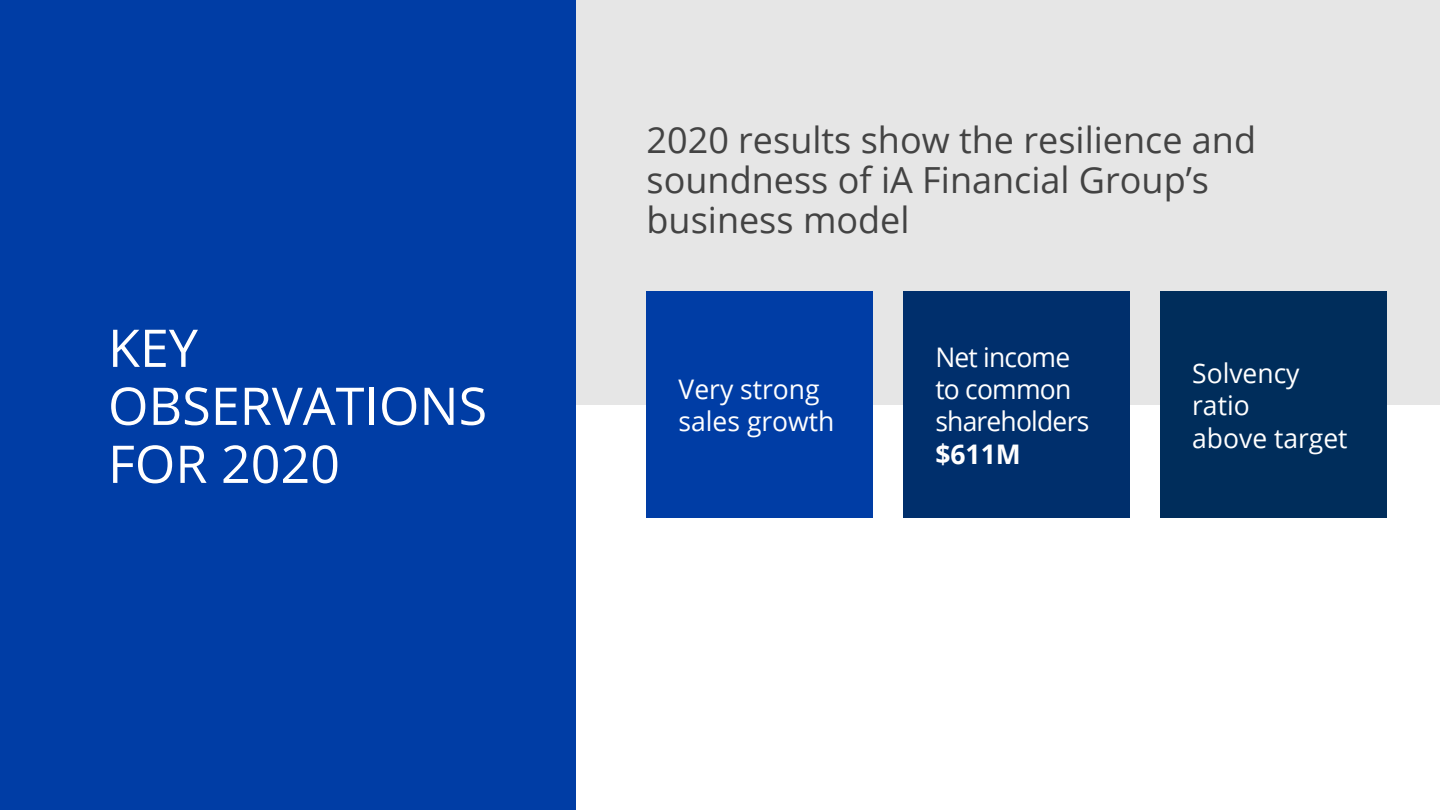
<style>
.page{position:relative;width:1440px;height:810px;background:#fff}
.page>*{position:absolute;margin:0;border:0;box-sizing:border-box;transform-origin:0 0}
.Texte_courant{font:52px/58px "Open Sans";color:#fff}
.Texte_courant-2{font:36px/40px "Open Sans";color:#434343}
.t1{font:27px/32.4px "Open Sans";color:#fff}
.t2{font:27px/32.4px "Open Sans";letter-spacing:-.03em;color:#fff}
.s1{font-weight:700}
</style>
<div class="page">
<div style="left:0;top:0;width:1440px;height:405px;background:#e6e6e6"></div>
<div style="left:647px;top:292px;width:226px;height:226px;background:#003da5"></div>
<div style="left:903px;top:292px;width:227px;height:226px;background:#002f6c"></div>
<div style="left:1160px;top:292px;width:226px;height:226px;background:#002d5b"></div>
<div style="left:0;top:0;width:576px;height:810px;background:#003da5"></div>
<p class="Texte_courant" style="left:108px;top:318px;width:381px">KEY<br>OBSERVATIONS<br>FOR 2020</p>
<p class="Texte_courant-2" style="left:647px;top:119px;width:611px">2020 results show the resilience and soundness of iA Financial Group’s business model</p>
<p class="t1" style="left:679px;top:372px;width:157px">Very strong sales growth</p>
<p class="t2" style="left:935px;top:340px;width:155px">Net income to common shareholders <span class="s1">$611M</span></p>
<p class="t1" style="left:1192px;top:356px;width:109px">Solvency ratio</p>
<p class="t1" style="left:1192px;top:421px;width:157px">above target</p>
</div>
